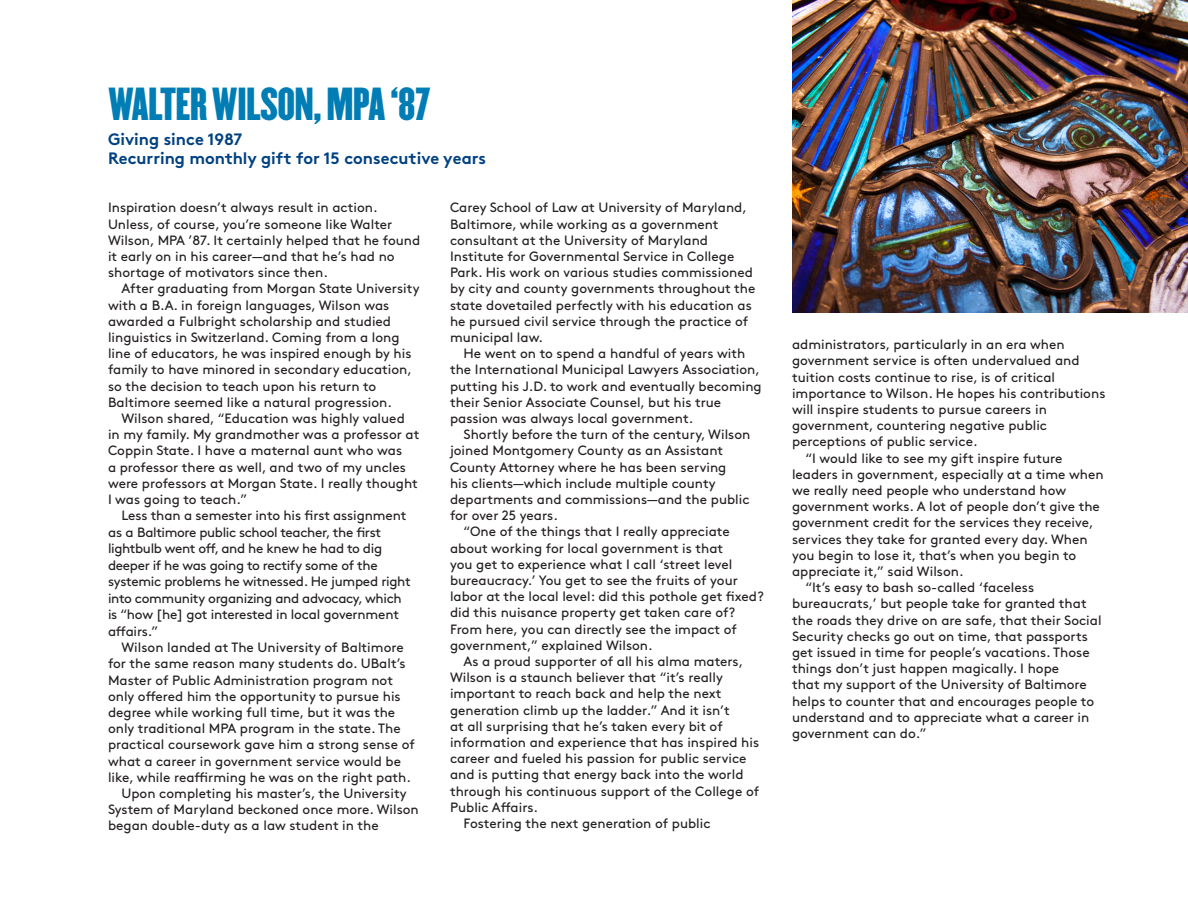
<style>
.page{position:relative;width:1188px;height:918px;background:#fff}
.page>*{position:absolute;margin:0;border:0;box-sizing:border-box;transform-origin:0 0}
.t1{font:40.5px "Champion Liteweight";letter-spacing:-.02em;color:#007db5}
.Donor_deetz_list_-_italic{font:700 16.5px/18.8px "Brown Std";color:#004181}
.t2{font:13.5px/16.2px "Brown Std";color:#231f20}
.t3{font:13.5px/16.5px "Brown Std";letter-spacing:-.025em;color:#231f20}
</style>
<div class="page">
<img style="left:792px;top:0;width:396px;height:312px">
<p class="t1" style="left:108px;top:70px;width:324px">WALTER WILSON, MPA ‘87</p>
<p class="Donor_deetz_list_-_italic" style="left:108px;top:130px;width:380px">Giving since 1987<br>Recurring monthly gift for 15 consecutive years</p>
<p class="t2" style="left:108px;top:200px;width:314px">Inspiration doesn’t always result in action.<br>Unless, of course, you’re someone like Walter Wilson, MPA ’87. It certainly helped that he found it early on in his career—and that he’s had no shortage of motivators since then.</p>
<p class="t2" style="left:108px;top:281px;width:313px;text-indent:14px">After graduating from Morgan State University with a B.A. in foreign languages, Wilson was awarded a Fulbright scholarship and studied linguistics in Switzerland. Coming from a long line of educators, he was inspired enough by his family to have minored in secondary education, so the decision to teach upon his return to Baltimore seemed like a natural progression.</p>
<p class="t2" style="left:108px;top:410px;width:313px;text-indent:14px">Wilson shared, “Education was highly valued in my family. My grandmother was a professor at Coppin State. I have a maternal aunt who was<br>a professor there as well, and two of my uncles were professors at Morgan State. I really thought I was going to teach.”</p>
<p class="t3" style="left:108px;top:508px;width:304px;text-indent:14px">Less than a semester into his first assignment as a Baltimore public school teacher, the first lightbulb went off, and he knew he had to dig deeper if he was going to rectify some of the systemic problems he witnessed. He jumped right into community organizing and advocacy, which is “how [he] got interested in local government affairs.”</p>
<p class="t2" style="left:122px;top:639px;width:284px">Wilson landed at The University of Baltimore</p>
<p class="t2" style="left:108px;top:656px;width:299px">for the same reason many students do. UBalt’s</p>
<p class="t2" style="left:108px;top:672px;width:287px">Master of Public Administration program not</p>
<p class="t2" style="left:108px;top:688px;width:294px">only offered him the opportunity to pursue his</p>
<p class="t2" style="left:108px;top:704px;width:289px">degree while working full time, but it was the</p>
<p class="t2" style="left:108px;top:720px;width:294px">only traditional MPA program in the state. The</p>
<p class="t2" style="left:108px;top:737px;width:308px">practical coursework gave him a strong sense of</p>
<p class="t2" style="left:108px;top:753px;width:295px">what a career in government service would be</p>
<p class="t2" style="left:108px;top:769px;width:305px">like, while reaffirming he was on the right path.</p>
<p class="t2" style="left:122px;top:785px;width:287px">Upon completing his master’s, the University</p>
<p class="t2" style="left:108px;top:801px;width:312px">System of Maryland beckoned once more. Wilson</p>
<p class="t2" style="left:108px;top:818px;width:272px">began double-duty as a law student in the</p>
<p class="t2" style="left:450px;top:200px;width:307px">Carey School of Law at University of Maryland, Baltimore, while working as a government consultant at the University of Maryland Institute for Governmental Service in College Park. His work on various studies commissioned by city and county governments throughout the state dovetailed perfectly with his education as he pursued civil service through the practice of municipal law.</p>
<p class="t2" style="left:450px;top:345px;width:313px;text-indent:14px">He went on to spend a handful of years with the International Municipal Lawyers Association, putting his J.D. to work and eventually becoming their Senior Associate Counsel, but his true passion was always local government.</p>
<p class="t2" style="left:464px;top:426px;width:288px">Shortly before the turn of the century, Wilson</p>
<p class="t2" style="left:450px;top:443px;width:275px">joined Montgomery County as an Assistant</p>
<p class="t2" style="left:450px;top:459px;width:278px">County Attorney where he has been serving</p>
<p class="t2" style="left:450px;top:475px;width:267px">his clients—which include multiple county</p>
<p class="t2" style="left:450px;top:491px;width:301px">departments and commissions—and the public</p>
<p class="t2" style="left:450px;top:507px;width:109px">for over 25 years.</p>
<p class="t2" style="left:464px;top:524px;width:268px">“One of the things that I really appreciate</p>
<p class="t2" style="left:450px;top:540px;width:275px">about working for local government is that</p>
<p class="t2" style="left:450px;top:556px;width:284px">you get to experience what I call ‘street level</p>
<p class="t2" style="left:450px;top:572px;width:290px">bureaucracy.’ You get to see the fruits of your</p>
<p class="t2" style="left:450px;top:588px;width:315px">labor at the local level: did this pothole get fixed?</p>
<p class="t2" style="left:450px;top:605px;width:287px">did this nuisance property get taken care of?</p>
<p class="t2" style="left:450px;top:621px;width:288px">From here, you can directly see the impact of</p>
<p class="t2" style="left:450px;top:637px;width:204px">government,” explained Wilson.</p>
<p class="t2" style="left:464px;top:653px;width:281px">As a proud supporter of all his alma maters,</p>
<p class="t2" style="left:450px;top:669px;width:274px">Wilson is a staunch believer that “it’s really</p>
<p class="t2" style="left:450px;top:686px;width:273px">important to reach back and help the next</p>
<p class="t2" style="left:450px;top:702px;width:281px">generation climb up the ladder.” And it isn’t</p>
<p class="t2" style="left:450px;top:718px;width:274px">at all surprising that he’s taken every bit of</p>
<p class="t2" style="left:450px;top:734px;width:311px">information and experience that has inspired his</p>
<p class="t2" style="left:450px;top:750px;width:298px">career and fueled his passion for public service</p>
<p class="t2" style="left:450px;top:767px;width:295px">and is putting that energy back into the world</p>
<p class="t2" style="left:450px;top:783px;width:311px">through his continuous support of the College of</p>
<p class="t2" style="left:450px;top:799px;width:90px">Public Affairs.</p>
<p class="t2" style="left:464px;top:815px;width:249px">Fostering the next generation of public</p>
<p class="t2" style="left:792px;top:337px;width:274px">administrators, particularly in an era when</p>
<p class="t2" style="left:792px;top:353px;width:289px">government service is often undervalued and</p>
<p class="t2" style="left:792px;top:369px;width:265px">tuition costs continue to rise, is of critical</p>
<p class="t2" style="left:792px;top:385px;width:315px">importance to Wilson. He hopes his contributions</p>
<p class="t2" style="left:792px;top:401px;width:256px">will inspire students to pursue careers in</p>
<p class="t2" style="left:792px;top:418px;width:257px">government, countering negative public</p>
<p class="t2" style="left:792px;top:434px;width:187px">perceptions of public service.</p>
<p class="t2" style="left:806px;top:450px;width:258px">“I would like to see my gift inspire future</p>
<p class="t2" style="left:792px;top:466px;width:313px">leaders in government, especially at a time when</p>
<p class="t2" style="left:792px;top:482px;width:276px">we really need people who understand how</p>
<p class="t2" style="left:792px;top:499px;width:309px">government works. A lot of people don’t give the</p>
<p class="t2" style="left:792px;top:515px;width:303px">government credit for the services they receive,</p>
<p class="t2" style="left:792px;top:531px;width:297px">services they take for granted every day. When</p>
<p class="t2" style="left:792px;top:547px;width:286px">you begin to lose it, that’s when you begin to</p>
<p class="t2" style="left:792px;top:563px;width:173px">appreciate it,” said Wilson.</p>
<p class="t2" style="left:806px;top:580px;width:230px">“It’s easy to bash so-called ‘faceless</p>
<p class="t2" style="left:792px;top:596px;width:296px">bureaucrats,’ but people take for granted that</p>
<p class="t2" style="left:792px;top:612px;width:311px">the roads they drive on are safe, that their Social</p>
<p class="t2" style="left:792px;top:628px;width:298px">Security checks go out on time, that passports</p>
<p class="t2" style="left:792px;top:644px;width:299px">get issued in time for people’s vacations. Those</p>
<p class="t2" style="left:792px;top:661px;width:269px">things don’t just happen magically. I hope</p>
<p class="t2" style="left:792px;top:677px;width:296px">that my support of the University of Baltimore</p>
<p class="t2" style="left:792px;top:693px;width:304px">helps to counter that and encourages people to</p>
<p class="t2" style="left:792px;top:709px;width:299px">understand and to appreciate what a career in</p>
<p class="t2" style="left:792px;top:725px;width:136px">government can do.”</p>
</div>
